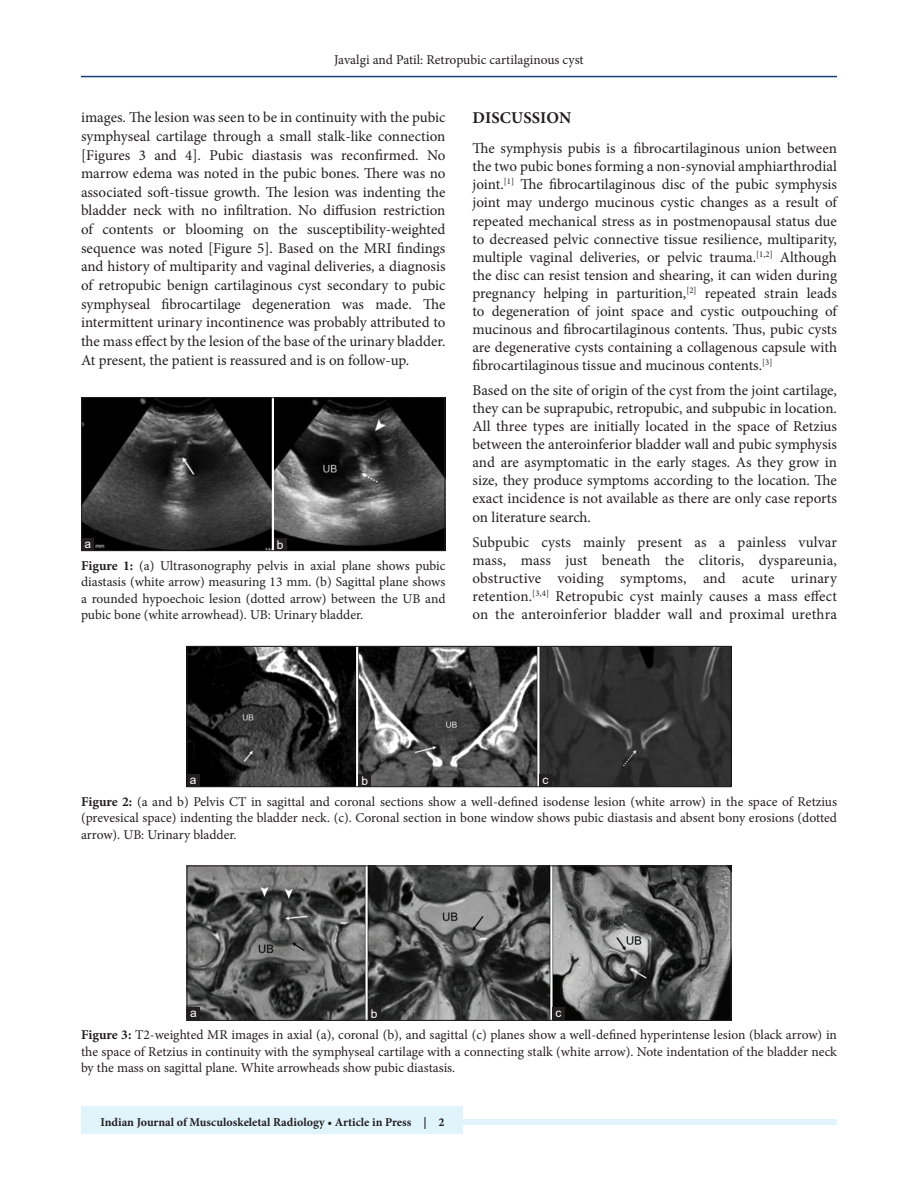
<style>
.page{position:relative;width:918px;height:1188px;background:#fff}
.page>*{position:absolute;margin:0;border:0;box-sizing:border-box;transform-origin:0 0}
.t1{font:700 16.5px "Minion Pro";letter-spacing:.01em;color:#231f20}
.TX{font:15px/18px "Minion Pro";color:#231f20;text-align:justify}
.FGC{font:13.5px/16.5px "Minion Pro";letter-spacing:-.005em;color:#231f20;text-align:justify}
.JF{font:700 12px "Minion Pro";color:#231f20}
.LABEL{font:12px "Arial";color:#fff}
.s1{font-weight:700}
</style>
<div class="page">
<hr style="left:81px;top:76px;width:756px;height:1px;background:#164077">
<div style="left:81px;top:1119px;width:756px;height:6px;background:#e1f4fc"></div>
<div style="left:81px;top:1106px;width:381px;height:28px;background:#e1f4fc"></div>
<img style="left:189px;top:648px;width:540px;height:137px">
<div style="left:187px;top:646px;width:544px;height:141px;border:1px solid #231f20"></div>
<div style="left:187px;top:774px;width:13px;height:13px;background:#231f20"></div>
<div style="left:359px;top:774px;width:12px;height:13px;background:#231f20"></div>
<div style="left:539px;top:774px;width:13px;height:13px;background:#231f20"></div>
<img style="left:189px;top:868px;width:540px;height:151px">
<div style="left:187px;top:866px;width:544px;height:155px;border:1px solid #231f20"></div>
<div style="left:552px;top:1008px;width:13px;height:12px;background:#231f20"></div>
<div style="left:368px;top:1007px;width:13px;height:13px;background:#231f20"></div>
<div style="left:187px;top:1007px;width:13px;height:13px;background:#231f20"></div>
<img style="left:83px;top:399px;width:360px;height:150px">
<div style="left:81px;top:397px;width:364px;height:154px;border:1px solid #231f20"></div>
<div style="left:81px;top:538px;width:13px;height:13px;background:#231f20"></div>
<div style="left:274px;top:538px;width:12px;height:13px;background:#231f20"></div>
<p class="FGC" style="left:334px;top:51px;width:251px">Javalgi and Patil: Retropubic cartilaginous cyst</p>
<p class="TX" style="left:81px;top:108px;width:366px;line-height:18.6px">images. The lesion was seen to be in continuity with the pubic symphyseal cartilage through a small stalk-like connection [Figures 3 and 4]. Pubic diastasis was reconfirmed. No marrow edema was noted in the pubic bones. There was no associated soft-tissue growth. The lesion was indenting the bladder neck with no infiltration. No diffusion restriction of contents or blooming on the susceptibility-weighted sequence was noted [Figure 5]. Based on the MRI findings and history of multiparity and vaginal deliveries, a diagnosis of retropubic benign cartilaginous cyst secondary to pubic symphyseal fibrocartilage degeneration was made. The intermittent urinary incontinence was probably attributed to the mass effect by the lesion of the base of the urinary bladder.<br>At present, the patient is reassured and is on follow-up.</p>
<h1 class="t1" style="left:473px;top:106px;width:100px">DISCUSSION</h1>
<p class="TX" style="left:472px;top:140px;width:366px">The symphysis pubis is a fibrocartilaginous union between the two pubic bones forming a non-synovial amphiarthrodial joint.<sup>[1]</sup> The fibrocartilaginous disc of the pubic symphysis joint may undergo mucinous cystic changes as a result of repeated mechanical stress as in postmenopausal status due to decreased pelvic connective tissue resilience, multiparity, multiple vaginal deliveries, or pelvic trauma.<sup>[1,2]</sup> Although the disc can resist tension and shearing, it can widen during pregnancy helping in parturition,<sup>[2]</sup> repeated strain leads to degeneration of joint space and cystic outpouching of mucinous and fibrocartilaginous contents. Thus, pubic cysts are degenerative cysts containing a collagenous capsule with fibrocartilaginous tissue and mucinous contents.<sup>[3]</sup></p>
<p class="TX" style="left:472px;top:382px;width:366px">Based on the site of origin of the cyst from the joint cartilage, they can be suprapubic, retropubic, and subpubic in location.<br>All three types are initially located in the space of Retzius between the anteroinferior bladder wall and pubic symphysis and are asymptomatic in the early stages. As they grow in size, they produce symptoms according to the location. The exact incidence is not available as there are only case reports on literature search.</p>
<p class="TX" style="left:472px;top:533px;width:366px">Subpubic cysts mainly present as a painless vulvar mass, mass just beneath the clitoris, dyspareunia, obstructive voiding symptoms, and acute urinary retention.<sup>[3,4]</sup> Retropubic cyst mainly causes a mass effect on the anteroinferior bladder wall and proximal urethra</p>
<p class="LABEL" style="left:85px;top:535px;width:8px">a</p>
<p class="LABEL" style="left:277px;top:536px;width:8px">b</p>
<p class="FGC" style="left:81px;top:557px;width:366px"><span class="s1">Figure 1:</span> (a) Ultrasonography pelvis in axial plane shows pubic diastasis (white arrow) measuring 13 mm. (b) Sagittal plane shows a rounded hypoechoic lesion (dotted arrow) between the UB and pubic bone (white arrowhead). UB: Urinary bladder.</p>
<p class="LABEL" style="left:190px;top:771px;width:8px">a</p>
<p class="LABEL" style="left:362px;top:772px;width:8px">b</p>
<p class="LABEL" style="left:543px;top:771px;width:7px">c</p>
<p class="FGC" style="left:81px;top:793px;width:758px"><span class="s1">Figure 2:</span> (a and b) Pelvis CT in sagittal and coronal sections show a well-defined isodense lesion (white arrow) in the space of Retzius (prevesical space) indenting the bladder neck. (c). Coronal section in bone window shows pubic diastasis and absent bony erosions (dotted arrow). UB: Urinary bladder.</p>
<p class="LABEL" style="left:190px;top:1004px;width:8px">a</p>
<p class="LABEL" style="left:371px;top:1006px;width:8px">b</p>
<p class="LABEL" style="left:556px;top:1005px;width:7px">c</p>
<p class="FGC" style="left:81px;top:1027px;width:758px"><span class="s1">Figure 3:</span> T2-weighted MR images in axial (a), coronal (b), and sagittal (c) planes show a well-defined hyperintense lesion (black arrow) in the space of Retzius in continuity with the symphyseal cartilage with a connecting stalk (white arrow). Note indentation of the bladder neck by the mass on sagittal plane. White arrowheads show pubic diastasis.</p>
<p class="JF" style="left:100px;top:1113px;width:346px">Indian Journal of Musculoskeletal Radiology • Article in Press | 2</p>
</div>
